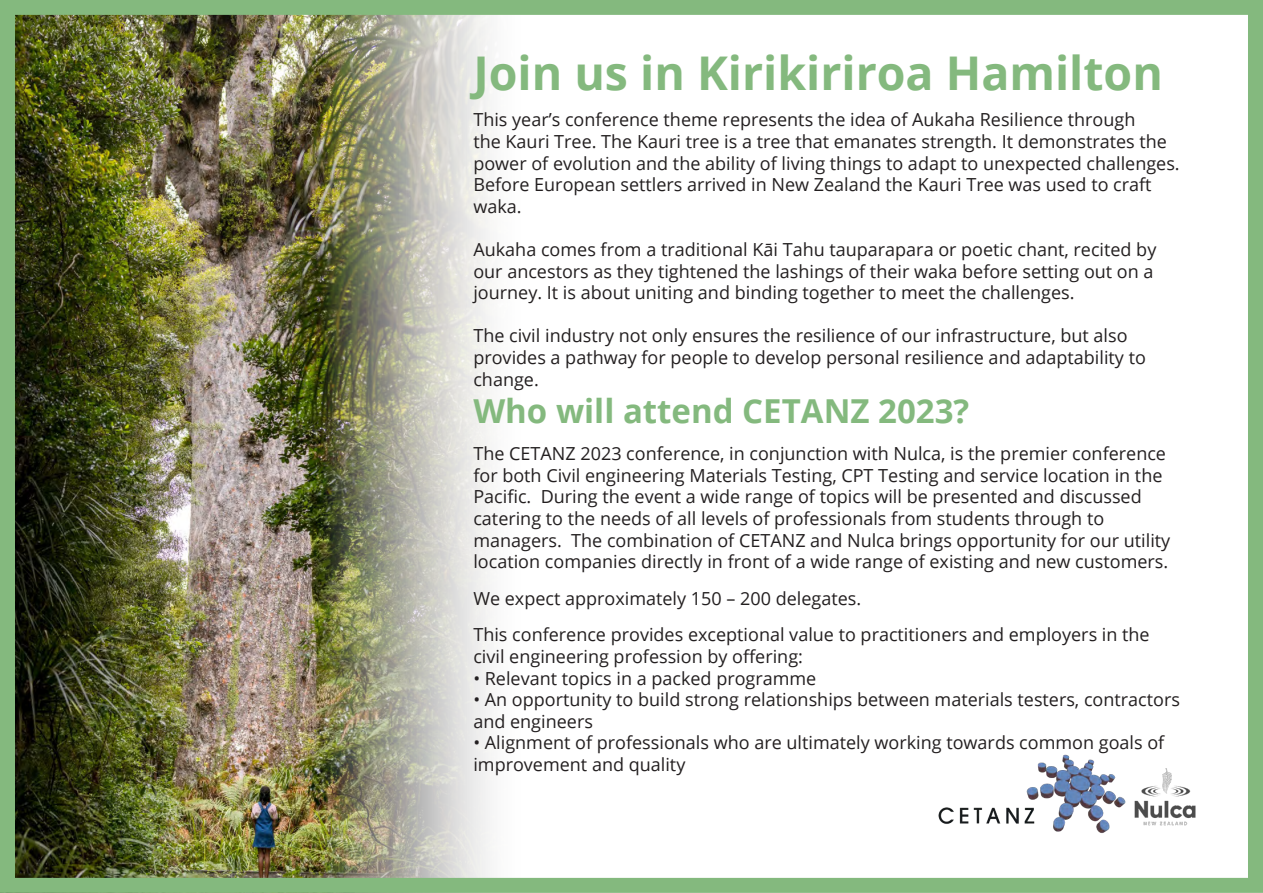
<style>
.page{position:relative;width:1263px;height:893px;background:#fff}
.page>*{position:absolute;margin:0;border:0;box-sizing:border-box;transform-origin:0 0}
.t1{font:700 46.5px "Open Sans";color:#84b97e}
.t2{font:700 33px "Open Sans";color:#84b97e}
.t3{font:18px/21.6px "Open Sans";color:#231f20}
</style>
<div class="page">
<img style="left:16px;top:16px;width:474px;height:861px">
<div style="left:0;top:0;width:1263px;height:893px;border:15px solid #84b97e"></div>
<img style="left:938px;top:754px;width:182px;height:79px">
<img style="left:1120px;top:768px;width:76px;height:58px">
<p class="t1" style="left:473px;top:40px;width:691px">Join us in Kirikiriroa Hamilton</p>
<p class="t3" style="left:473px;top:109px;width:708px">This year’s conference theme represents the idea of Aukaha Resilience through<br>the Kauri Tree. The Kauri tree is a tree that emanates strength. It demonstrates the power of evolution and the ability of living things to adapt to unexpected challenges.<br>Before European settlers arrived in New Zealand the Kauri Tree was used to craft waka.</p>
<p class="t3" style="left:473px;top:238px;width:684px">Aukaha comes from a traditional Kāi Tahu tauparapara or poetic chant, recited by our ancestors as they tightened the lashings of their waka before setting out on a journey. It is about uniting and binding together to meet the challenges.</p>
<p class="t3" style="left:473px;top:325px;width:674px">The civil industry not only ensures the resilience of our infrastructure, but also provides a pathway for people to develop personal resilience and adaptability to change.</p>
<p class="t2" style="left:473px;top:388px;width:497px">Who will attend CETANZ 2023?</p>
<p class="t3" style="left:473px;top:442px;width:698px">The CETANZ 2023 conference, in conjunction with Nulca, is the premier conference for both Civil engineering Materials Testing, CPT Testing and service location in the Pacific. During the event a wide range of topics will be presented and discussed catering to the needs of all levels of professionals from students through to managers. The combination of CETANZ and Nulca brings opportunity for our utility location companies directly in front of a wide range of existing and new customers.</p>
<p class="t3" style="left:473px;top:587px;width:389px">We expect approximately 150 – 200 delegates.</p>
<p class="t3" style="left:473px;top:624px;width:678px">This conference provides exceptional value to practitioners and employers in the civil engineering profession by offering:</p>
<p class="t3" style="left:473px;top:667px;width:344px">• Relevant topics in a packed programme</p>
<p class="t3" style="left:473px;top:688px;width:708px">• An opportunity to build strong relationships between materials testers, contractors and engineers</p>
<p class="t3" style="left:473px;top:732px;width:692px">• Alignment of professionals who are ultimately working towards common goals of improvement and quality</p>
</div>
